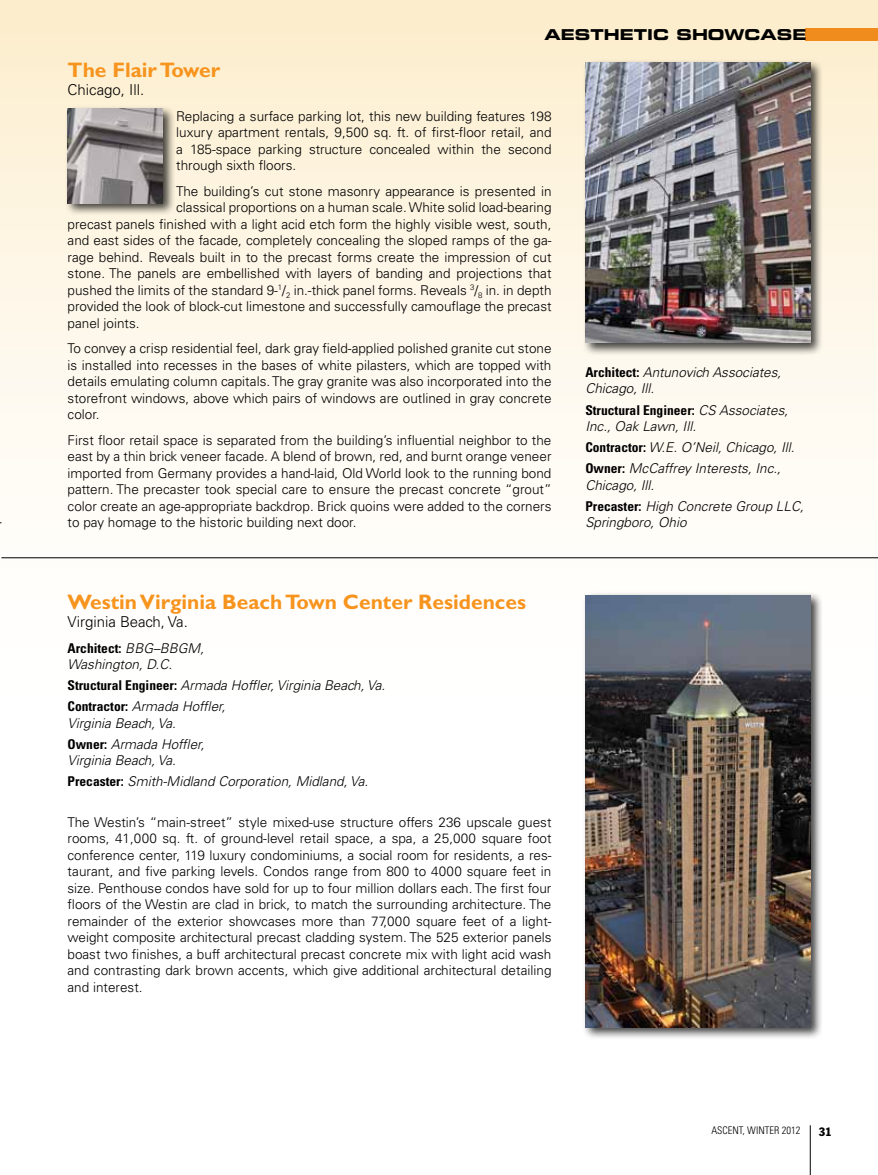
<style>
.page{position:relative;width:878px;height:1175px;background:#fff}
.page>*{position:absolute;margin:0;border:0;box-sizing:border-box;transform-origin:0 0}
.t1{font:700 21px "Gill Sans Std";color:#f7941e}
.t2{font:300 15px "Univers LT Std";color:#000}
.t3{font:15px "Eurostile Bold Extended Two";color:#000}
.t4{font:300 13.5px/16.5px "Univers LT Std";color:#000;text-align:justify}
.t5{font:italic 300 13.5px/21px "Univers LT Std";color:#000}
.t6{font:700 condensed 13.5px "Univers";color:#000}
.t7{font:condensed 12px "Franklin Gothic";color:#000}
.t8{font:300 condensed 10.5px "Univers";color:#000}
.s1{font-family:"Univers LT Std";font-weight:300;font-style:italic;font-stretch:normal}
.s2{font-family:"Univers";font-weight:700;font-style:normal;font-stretch:condensed}
</style>
<div class="page">
<div style="left:0;top:0;width:878px;height:1174px;background:linear-gradient(to bottom,#fdf2da,#fff)"></div>
<div style="left:805px;top:28px;width:73px;height:13px;background:#f08b1d"></div>
<hr style="left:810px;top:1125px;width:1px;height:49px;background:#000">
<hr style="left:1px;top:557px;width:877px;height:1px;background:#000">
<div style="left:582px;top:59px;width:241px;height:297px;background:#000;opacity:.75"></div>
<img style="left:585px;top:63px;width:225px;height:280px">
<div style="left:64px;top:105px;width:111px;height:111px;background:#000;opacity:.75"></div>
<img style="left:68px;top:108px;width:95px;height:95px">
<div style="left:581px;top:591px;width:242px;height:448px;background:#000;opacity:.75"></div>
<img style="left:585px;top:595px;width:225px;height:432px">
<p class="t3" style="left:544px;top:24px;width:263px">AESTHETIC SHOWCASE</p>
<h1 class="t1" style="left:68px;top:58px;width:154px">The Flair Tower</h1>
<p class="t2" style="left:68px;top:81px;width:78px">Chicago, Ill.</p>
<p class="t4" style="left:176px;top:108px;width:377px">Replacing a surface parking lot, this new building features 198 luxury apartment rentals, 9,500 sq. ft. of first-floor retail, and a 185-space parking structure concealed within the second through sixth floors.</p>
<p class="t4" style="left:176px;top:183px;width:377px">The building’s cut stone masonry appearance is presented in</p>
<p class="t4" style="left:176px;top:199px;width:377px">classical proportions on a human scale. White solid load-bearing</p>
<p class="t4" style="left:68px;top:216px;width:485px">precast panels finished with a light acid etch form the highly visible west, south,</p>
<p class="t4" style="left:68px;top:232px;width:485px">and east sides of the facade, completely concealing the sloped ramps of the ga-</p>
<p class="t4" style="left:68px;top:249px;width:485px">rage behind. Reveals built in to the precast forms create the impression of cut</p>
<p class="t4" style="left:68px;top:265px;width:485px">stone. The panels are embellished with layers of banding and projections that</p>
<p class="t4" style="left:68px;top:282px;width:485px">pushed the limits of the standard 9-<sup>1</sup>/<sub>2</sub> in.-thick panel forms. Reveals <sup>3</sup>/<sub>8</sub> in. in depth</p>
<p class="t4" style="left:68px;top:298px;width:485px">provided the look of block-cut limestone and successfully camouflage the precast</p>
<p class="t4" style="left:68px;top:315px;width:74px">panel joints.</p>
<p class="t4" style="left:68px;top:340px;width:485px">To convey a crisp residential feel, dark gray field-applied polished granite cut stone is installed into recesses in the bases of white pilasters, which are topped with details emulating column capitals. The gray granite was also incorporated into the storefront windows, above which pairs of windows are outlined in gray concrete color.</p>
<p class="t4" style="left:68px;top:432px;width:485px">First floor retail space is separated from the building’s influential neighbor to the east by a thin brick veneer facade. A blend of brown, red, and burnt orange veneer imported from Germany provides a hand-laid, Old World look to the running bond pattern. The precaster took special care to ensure the precast concrete “grout” color create an age-appropriate backdrop. Brick quoins were added to the corners to pay homage to the historic building next door.</p>
<h1 class="t1" style="left:68px;top:590px;width:460px">Westin Virginia Beach Town Center Residences</h1>
<p class="t2" style="left:68px;top:613px;width:122px">Virginia Beach, Va.</p>
<p class="t6" style="left:68px;top:639px;width:138px">Architect: <span class="s1">BBG–BBGM,</span></p>
<p class="t5" style="left:68px;top:654px;width:319px">Washington, D.C.<br><span class="s2">Structural Engineer:</span> Armada Hoffler, Virginia Beach, Va.<br><span class="s2">Contractor:</span> Armada Hoffler,</p>
<p class="t5" style="left:68px;top:712px;width:138px">Virginia Beach, Va.<br><span class="s2">Owner:</span> Armada Hoffler,</p>
<p class="t5" style="left:68px;top:750px;width:302px">Virginia Beach, Va.<br><span class="s2">Precaster:</span> Smith-Midland Corporation, Midland, Va.</p>
<p class="t4" style="left:68px;top:814px;width:485px">The Westin’s “main-street” style mixed-use structure offers 236 upscale guest rooms, 41,000 sq. ft. of ground-level retail space, a spa, a 25,000 square foot conference center, 119 luxury condominiums, a social room for residents, a res&shy;taurant, and five parking levels. Condos range from 800 to 4000 square feet in size. Penthouse condos have sold for up to four million dollars each. The first four floors of the Westin are clad in brick, to match the surrounding architecture. The remainder of the exterior showcases more than 77,000 square feet of a light&shy;weight composite architectural precast cladding system. The 525 exterior panels boast two finishes, a buff architectural precast concrete mix with light acid wash and contrasting dark brown accents, which give additional architectural detailing and interest.</p>
<p class="t5" style="left:585px;top:364px;width:197px;line-height:16.5px"><span class="s2">Architect:</span> Antunovich Associates,<br>Chicago, Ill.</p>
<p class="t6" style="left:585px;top:401px;width:204px">Structural Engineer: <span class="s1">CS Associates,</span></p>
<p class="t5" style="left:585px;top:416px;width:211px">Inc., Oak Lawn, Ill.<br><span class="s2">Contractor:</span> W.E. O’Neil, Chicago, Ill.<br><span class="s2">Owner:</span> McCaffrey Interests, Inc.,</p>
<p class="t5" style="left:585px;top:474px;width:220px">Chicago, Ill.<br><span class="s2">Precaster:</span> High Concrete Group LLC,</p>
<p class="t5" style="left:585px;top:512px;width:103px">Springboro, Ohio</p>
<p class="t8" style="left:711px;top:1124px;width:90px">ASCENT, WINTER 2012</p>
<p class="t7" style="left:818px;top:1124px;width:14px">31</p>
</div>
